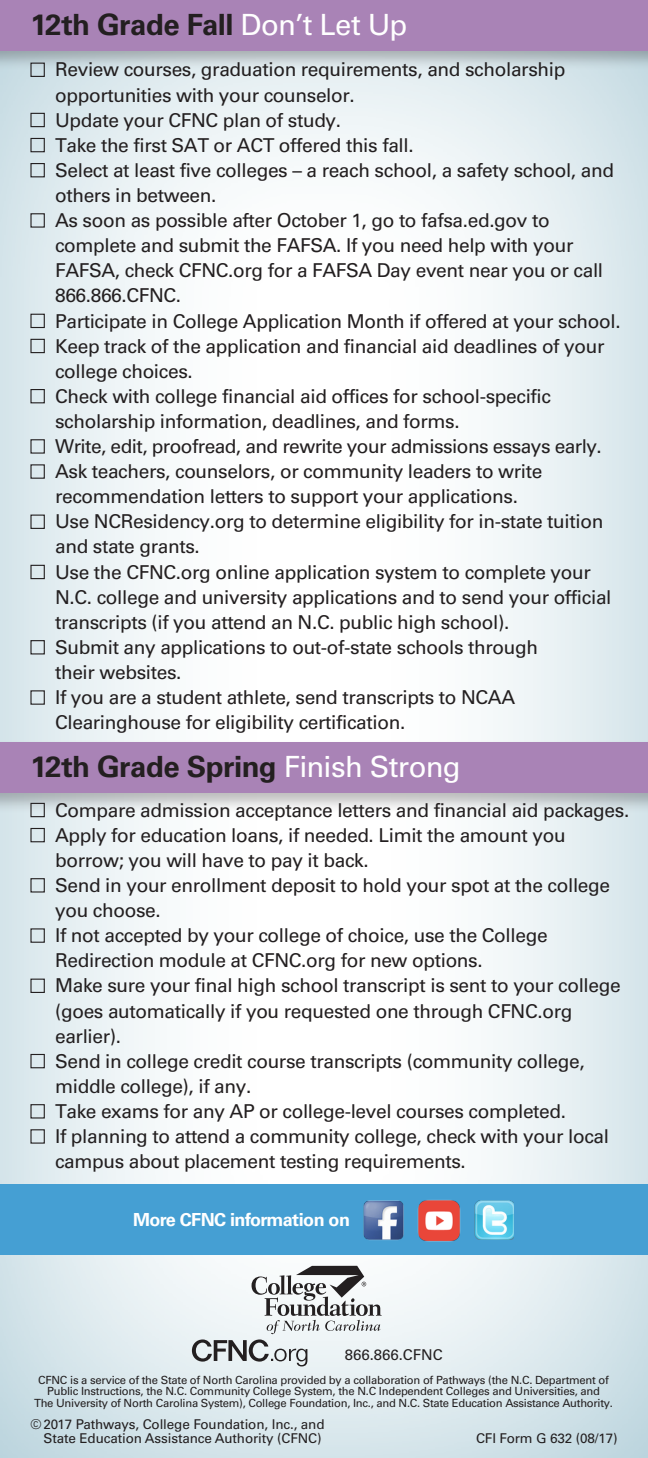
<style>
.page{position:relative;width:648px;height:1458px;background:#fff}
.page>*{position:absolute;margin:0;border:0;box-sizing:border-box;transform-origin:0 0}
.t1{font:700 29.25px "Univers";letter-spacing:-.015em;color:#231f20}
.Body_Copy_8_5pt{font:19.12px "Univers";letter-spacing:-.02em;color:#231f20}
.t2{font:700 18px "Univers";letter-spacing:-.03em;color:#fff}
.t3{font:14.85px "Univers";color:#231f20}
.t4{font:13.5px/14.6px "Univers";letter-spacing:-.01em;color:#231f20;text-align:right}
.t5{font:11.25px/11.2px "Univers";letter-spacing:-.02em;color:#231f20;text-align:center}
.s1{font-weight:400;color:#fff}
</style>
<div class="page">
<div style="left:0;top:0;width:648px;height:1458px;background:#35809c;opacity:.5"></div>
<div style="left:30px;top:63px;width:15px;height:14px;border:1px solid #231f20"></div>
<div style="left:30px;top:113px;width:15px;height:14px;border:1px solid #231f20"></div>
<div style="left:30px;top:138px;width:15px;height:14px;border:1px solid #231f20"></div>
<div style="left:30px;top:163px;width:15px;height:14px;border:1px solid #231f20"></div>
<div style="left:30px;top:213px;width:15px;height:15px;border:1px solid #231f20"></div>
<div style="left:30px;top:314px;width:15px;height:14px;border:1px solid #231f20"></div>
<div style="left:30px;top:339px;width:15px;height:14px;border:1px solid #231f20"></div>
<div style="left:30px;top:389px;width:15px;height:14px;border:1px solid #231f20"></div>
<div style="left:30px;top:439px;width:15px;height:15px;border:1px solid #231f20"></div>
<div style="left:30px;top:464px;width:15px;height:15px;border:1px solid #231f20"></div>
<div style="left:30px;top:515px;width:15px;height:14px;border:1px solid #231f20"></div>
<div style="left:30px;top:565px;width:15px;height:14px;border:1px solid #231f20"></div>
<div style="left:30px;top:640px;width:15px;height:14px;border:1px solid #231f20"></div>
<div style="left:30px;top:690px;width:15px;height:15px;border:1px solid #231f20"></div>
<div style="left:0;top:0;width:648px;height:71px;background:#231f20;opacity:.3"></div>
<div style="left:0;top:0;width:648px;height:51px;background:#a983b6"></div>
<div style="left:0;top:738px;width:648px;height:76px;background:#231f20;opacity:.3"></div>
<div style="left:0;top:742px;width:648px;height:51px;background:#a983b6"></div>
<div style="left:30px;top:803px;width:15px;height:14px;border:1px solid #231f20"></div>
<div style="left:30px;top:828px;width:15px;height:14px;border:1px solid #231f20"></div>
<div style="left:30px;top:878px;width:15px;height:15px;border:1px solid #231f20"></div>
<div style="left:30px;top:928px;width:15px;height:15px;border:1px solid #231f20"></div>
<div style="left:30px;top:979px;width:15px;height:14px;border:1px solid #231f20"></div>
<div style="left:30px;top:1054px;width:15px;height:14px;border:1px solid #231f20"></div>
<div style="left:30px;top:1104px;width:15px;height:15px;border:1px solid #231f20"></div>
<div style="left:30px;top:1129px;width:15px;height:15px;border:1px solid #231f20"></div>
<div style="left:0;top:1184px;width:648px;height:71px;background:#459fd3"></div>
<svg style="left:192px;top:1266px;width:190px;height:100px"></svg>
<img style="left:363px;top:1200px;width:41px;height:41px">
<img style="left:417px;top:1199px;width:44px;height:43px">
<img style="left:474px;top:1200px;width:40px;height:40px">
<p class="t1" style="left:30px;top:7px;width:379px">12th Grade Fall <span class="s1">Don’t Let Up</span></p>
<p class="Body_Copy_8_5pt" style="left:55px;top:58px;width:512px">Review courses, graduation requirements, and scholarship</p>
<p class="Body_Copy_8_5pt" style="left:55px;top:83px;width:301px">opportunities with your counselor.</p>
<p class="Body_Copy_8_5pt" style="left:55px;top:109px;width:288px">Update your CFNC plan of study.</p>
<p class="Body_Copy_8_5pt" style="left:55px;top:134px;width:360px">Take the first SAT or ACT offered this fall.</p>
<p class="Body_Copy_8_5pt" style="left:55px;top:159px;width:560px">Select at least five colleges – a reach school, a safety school, and</p>
<p class="Body_Copy_8_5pt" style="left:55px;top:184px;width:163px">others in between.</p>
<p class="Body_Copy_8_5pt" style="left:55px;top:209px;width:496px">As soon as possible after October 1, go to fafsa.ed.gov to</p>
<p class="Body_Copy_8_5pt" style="left:55px;top:234px;width:520px">complete and submit the FAFSA. If you need help with your</p>
<p class="Body_Copy_8_5pt" style="left:55px;top:259px;width:550px">FAFSA, check CFNC.org for a FAFSA Day event near you or call</p>
<p class="Body_Copy_8_5pt" style="left:55px;top:284px;width:128px">866.866.CFNC.</p>
<p class="Body_Copy_8_5pt" style="left:55px;top:309px;width:567px">Participate in College Application Month if offered at your school.</p>
<p class="Body_Copy_8_5pt" style="left:55px;top:335px;width:551px">Keep track of the application and financial aid deadlines of your</p>
<p class="Body_Copy_8_5pt" style="left:55px;top:360px;width:139px">college choices.</p>
<p class="Body_Copy_8_5pt" style="left:55px;top:385px;width:498px">Check with college financial aid offices for school-specific</p>
<p class="Body_Copy_8_5pt" style="left:55px;top:410px;width:406px">scholarship information, deadlines, and forms.</p>
<p class="Body_Copy_8_5pt" style="left:55px;top:435px;width:548px">Write, edit, proofread, and rewrite your admissions essays early.</p>
<p class="Body_Copy_8_5pt" style="left:55px;top:460px;width:489px">Ask teachers, counselors, or community leaders to write</p>
<p class="Body_Copy_8_5pt" style="left:55px;top:485px;width:464px">recommendation letters to support your applications.</p>
<p class="Body_Copy_8_5pt" style="left:55px;top:510px;width:550px">Use NCResidency.org to determine eligibility for in-state tuition</p>
<p class="Body_Copy_8_5pt" style="left:55px;top:535px;width:146px">and state grants.</p>
<p class="Body_Copy_8_5pt" style="left:55px;top:560px;width:537px">Use the CFNC.org online application system to complete your</p>
<p class="Body_Copy_8_5pt" style="left:55px;top:586px;width:558px">N.C. college and university applications and to send your official</p>
<p class="Body_Copy_8_5pt" style="left:55px;top:611px;width:456px">transcripts (if you attend an N.C. public high school).</p>
<p class="Body_Copy_8_5pt" style="left:55px;top:636px;width:484px">Submit any applications to out-of-state schools through</p>
<p class="Body_Copy_8_5pt" style="left:55px;top:661px;width:128px">their websites.</p>
<p class="Body_Copy_8_5pt" style="left:55px;top:686px;width:462px">If you are a student athlete, send transcripts to NCAA</p>
<p class="Body_Copy_8_5pt" style="left:55px;top:711px;width:352px">Clearinghouse for eligibility certification.</p>
<p class="t1" style="left:30px;top:750px;width:432px">12th Grade Spring <span class="s1">Finish Strong</span></p>
<p class="Body_Copy_8_5pt" style="left:55px;top:799px;width:576px">Compare admission acceptance letters and financial aid packages.</p>
<p class="Body_Copy_8_5pt" style="left:55px;top:824px;width:512px">Apply for education loans, if needed. Limit the amount you</p>
<p class="Body_Copy_8_5pt" style="left:55px;top:849px;width:315px">borrow; you will have to pay it back.</p>
<p class="Body_Copy_8_5pt" style="left:55px;top:874px;width:557px">Send in your enrollment deposit to hold your spot at the college</p>
<p class="Body_Copy_8_5pt" style="left:55px;top:899px;width:107px">you choose.</p>
<p class="Body_Copy_8_5pt" style="left:55px;top:924px;width:494px">If not accepted by your college of choice, use the College</p>
<p class="Body_Copy_8_5pt" style="left:55px;top:949px;width:429px">Redirection module at CFNC.org for new options.</p>
<p class="Body_Copy_8_5pt" style="left:55px;top:974px;width:567px">Make sure your final high school transcript is sent to your college</p>
<p class="Body_Copy_8_5pt" style="left:55px;top:999px;width:519px">(goes automatically if you requested one through CFNC.org</p>
<p class="Body_Copy_8_5pt" style="left:55px;top:1025px;width:68px">earlier).</p>
<p class="Body_Copy_8_5pt" style="left:55px;top:1050px;width:531px">Send in college credit course transcripts (community college,</p>
<p class="Body_Copy_8_5pt" style="left:55px;top:1075px;width:198px">middle college), if any.</p>
<p class="Body_Copy_8_5pt" style="left:55px;top:1100px;width:513px">Take exams for any AP or college-level courses completed.</p>
<p class="Body_Copy_8_5pt" style="left:55px;top:1125px;width:555px">If planning to attend a community college, check with your local</p>
<p class="Body_Copy_8_5pt" style="left:55px;top:1150px;width:412px">campus about placement testing requirements.</p>
<p class="t2" style="left:133px;top:1209px;width:219px">More CFNC information on</p>
<p class="t3" style="left:345px;top:1346px;width:99px">866.866.CFNC</p>
<p class="t5" style="left:34px;top:1375px;width:580px">CFNC is a service of the State of North Carolina provided by a collaboration of Pathways (the N.C. Department of<br>Public Instructions, the N.C. Community College System, the N.C Independent Colleges and Universities, and<br>The University of North Carolina System), College Foundation, Inc., and N.C. State Education Assistance Authority.</p>
<p class="t4" style="left:30px;top:1417px;width:296px">© 2017 Pathways, College Foundation, Inc., and<br>State Education Assistance Authority (CFNC)</p>
<p class="t4" style="left:476px;top:1431px;width:143px">CFI Form G 632 (08/17)</p>
</div>
